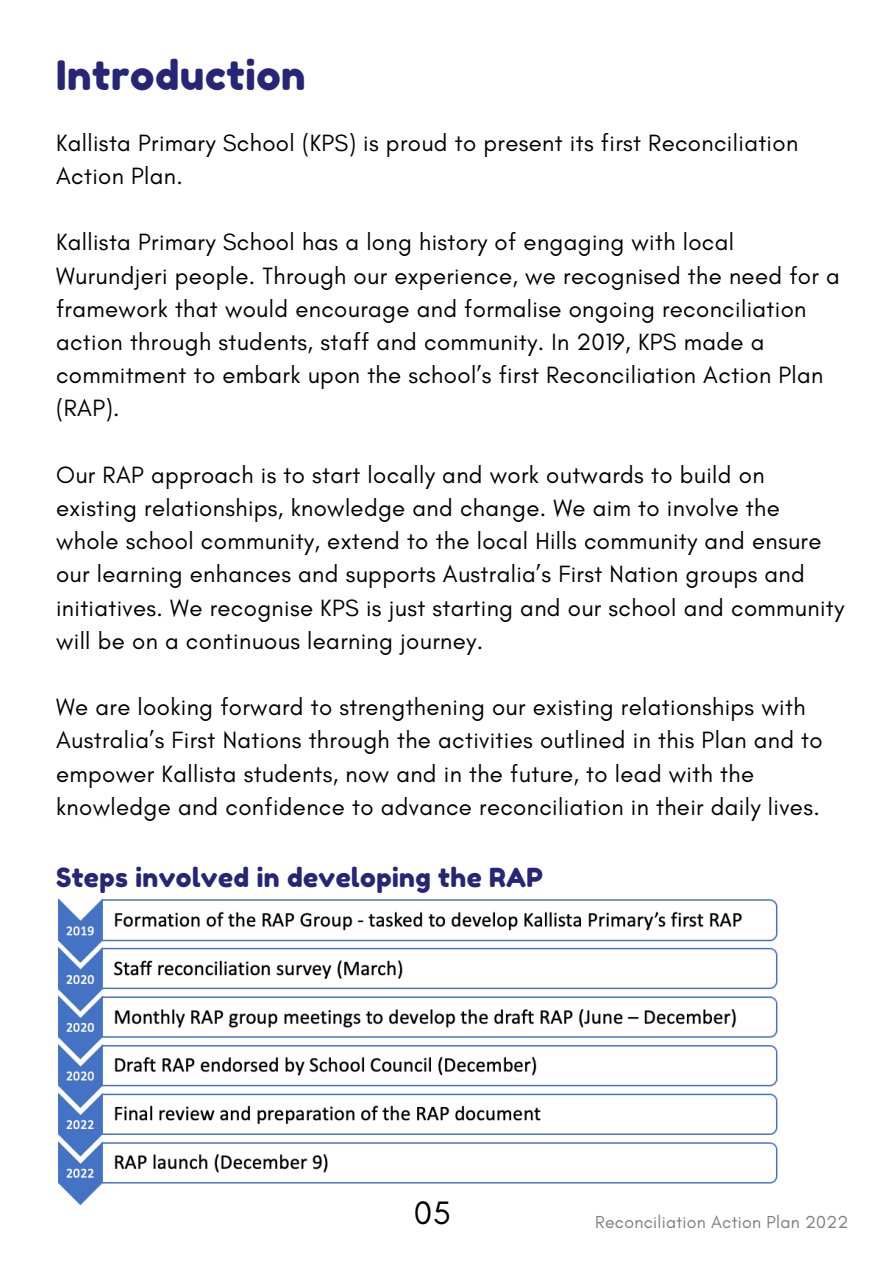
<style>
.page{position:relative;width:893px;height:1263px;background:#fff}
.page>*{position:absolute;margin:0;border:0;box-sizing:border-box;transform-origin:0 0}
.t1{font:40.5px "Fredoka One";letter-spacing:.015em;color:#272676}
.t2{font:33px "Glacial Indifference";color:#000}
.t3{font:26.25px "Fredoka One";letter-spacing:.015em;color:#272676}
.t4{font:24px/33.2px "Glacial Indifference";letter-spacing:.015em;color:#000}
.t5{font:17.7px "Glacial Indifference";letter-spacing:.015em;color:#7f7d7d}
</style>
<div class="page">
<img style="left:58px;top:898px;width:720px;height:308px">
<h1 class="t1" style="left:56px;top:50px;width:251px">Introduction</h1>
<p class="t4" style="left:56px;top:126px;width:743px">Kallista Primary School (KPS) is proud to present its first Reconciliation<br>Action Plan.</p>
<p class="t4" style="left:56px;top:225px;width:785px">Kallista Primary School has a long history of engaging with local Wurundjeri people. Through our experience, we recognised the need for a framework that would encourage and formalise ongoing reconciliation action through students, staff and community. In 2019, KPS made a commitment to embark upon the school’s first Reconciliation Action Plan (RAP).</p>
<p class="t4" style="left:56px;top:458px;width:790px">Our RAP approach is to start locally and work outwards to build on existing relationships, knowledge and change. We aim to involve the whole school community, extend to the local Hills community and ensure our learning enhances and supports Australia’s First Nation groups and initiatives. We recognise KPS is just starting and our school and community will be on a continuous learning journey.</p>
<p class="t4" style="left:56px;top:690px;width:768px">We are looking forward to strengthening our existing relationships with Australia’s First Nations through the activities outlined in this Plan and to empower Kallista students, now and in the future, to lead with the knowledge and confidence to advance reconciliation in their daily lives.</p>
<p class="t3" style="left:56px;top:862px;width:488px">Steps involved in developing the RAP</p>
<h2 class="t2" style="left:414px;top:1192px;width:39px">05</h2>
<p class="t5" style="left:595px;top:1211px;width:255px">Reconciliation Action Plan 2022</p>
</div>
